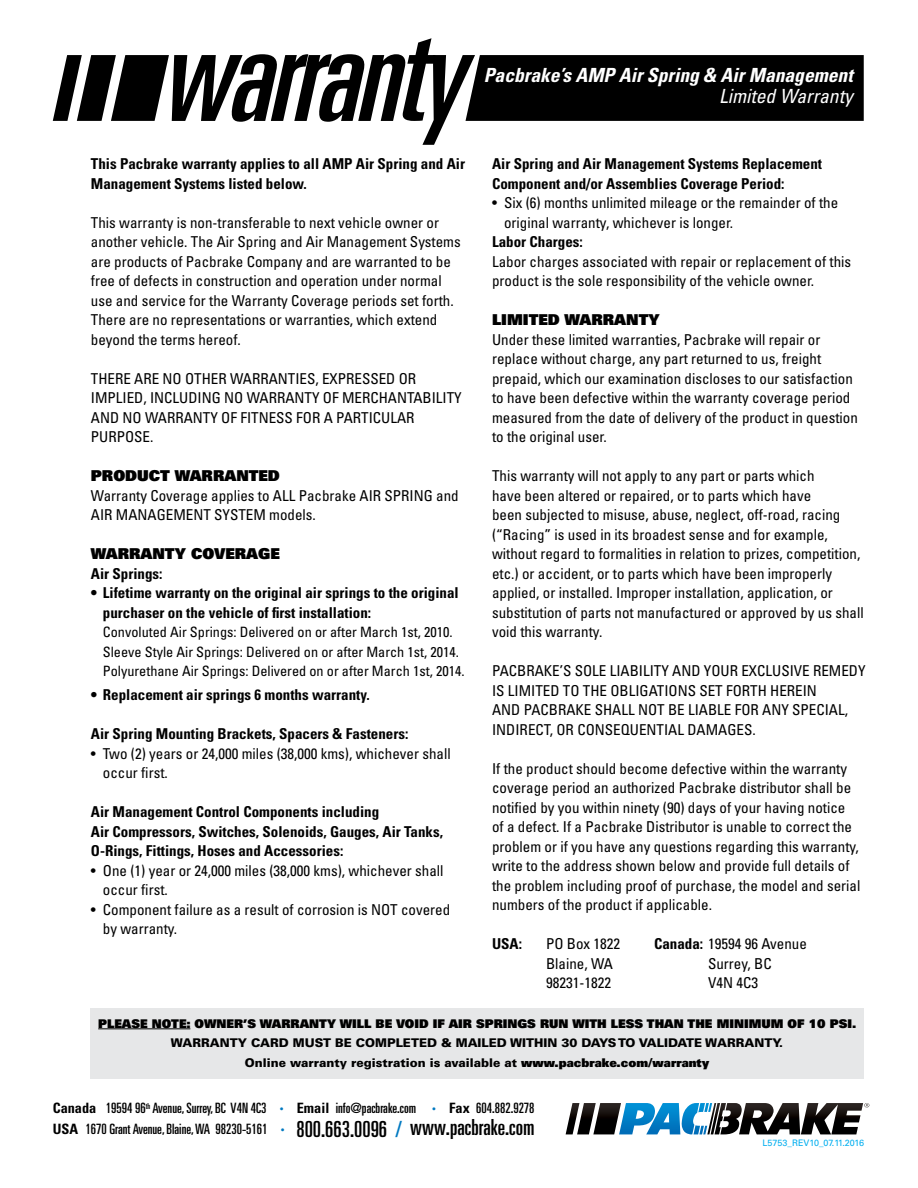
<style>
.page{position:relative;width:918px;height:1188px;background:#fff}
.page>*{position:absolute;margin:0;border:0;box-sizing:border-box;transform-origin:0 0}
.t1{font:italic ultra-condensed 131.25px "Univers";color:#000}
.t2{font:ultra-condensed 22.2px "Univers";color:#000}
.t3{font:italic 700 condensed 19.5px "Univers LT Std";color:#fff}
.t4{font:italic condensed 19.5px "Univers LT Std";color:#fff}
.t5{font:condensed 15px/19.5px "Univers LT Std";color:#000}
.t6{font:700 condensed 15px/19.5px "Univers LT Std";color:#000}
.t7{font:15px "Univers LT Std X Black";color:#000}
.t8{font:condensed 14.25px/19.5px "Univers LT Std";color:#000}
.t9{font:ultra-condensed 14.25px/21px "Univers";color:#000}
.t10{font:900 12px/19.5px "Univers LT Std";color:#000;text-align:center}
.t11{font:12px "Univers LT Std X Black";color:#000}
.t12{font:9px "Univers LT Std";color:#00aeef}
.s1{font-weight:700}
.s2{font-family:"Univers LT Std X Black";font-weight:400}
.s3{font-weight:700;font-stretch:condensed}
.s4{font-size:20.55px;color:#0079c1}
.s5{color:#0079c1}
</style>
<div class="page">
<svg style="left:566px;top:1103px;width:303px;height:31px"></svg>
<svg style="left:53px;top:55px;width:116px;height:66px"></svg>
<div style="left:466px;top:55px;width:398px;height:66px;background:#000"></div>
<div style="left:90px;top:1008px;width:774px;height:71px;background:#e6e7e8"></div>
<hr style="left:98px;top:1029px;width:92px;height:1px;background:#000">
<h1 class="t1" style="left:159px;top:0;width:337px">warranty</h1>
<p class="t6" style="left:91px;top:154px;width:376px">This Pacbrake warranty applies to all AMP Air Spring and Air<br>Management Systems listed below.</p>
<p class="t5" style="left:91px;top:212px;width:371px">This warranty is non-transferable to next vehicle owner or another vehicle. The Air Spring and Air Management Systems are products of Pacbrake Company and are warranted to be free of defects in construction and operation under normal use and service for the Warranty Coverage periods set forth.<br>There are no representations or warranties, which extend beyond the terms hereof.</p>
<p class="t5" style="left:91px;top:368px;width:372px">THERE ARE NO OTHER WARRANTIES, EXPRESSED OR IMPLIED, INCLUDING NO WARRANTY OF MERCHANTABILITY AND NO WARRANTY OF FITNESS FOR A PARTICULAR PURPOSE.</p>
<p class="t7" style="left:91px;top:466px;width:191px">PRODUCT WARRANTED</p>
<p class="t5" style="left:91px;top:485px;width:369px">Warranty Coverage applies to ALL Pacbrake AIR SPRING and<br>AIR MANAGEMENT SYSTEM models.</p>
<p class="t7" style="left:91px;top:544px;width:191px">WARRANTY COVERAGE</p>
<p class="t6" style="left:91px;top:564px;width:73px">Air Springs:</p>
<p class="t6" style="left:103px;top:583px;width:357px;text-indent:-12px">• Lifetime warranty on the original air springs to the original purchaser on the vehicle of first installation:</p>
<p class="t8" style="left:103px;top:622px;width:363px">Convoluted Air Springs: Delivered on or after March 1st, 2010.<br>Sleeve Style Air Springs: Delivered on or after March 1st, 2014.<br>Polyurethane Air Springs: Delivered on or after March 1st, 2014.</p>
<p class="t6" style="left:91px;top:685px;width:280px">• Replacement air springs 6 months warranty.</p>
<p class="t6" style="left:91px;top:724px;width:319px">Air Spring Mounting Brackets, Spacers &amp; Fasteners:</p>
<p class="t5" style="left:103px;top:743px;width:349px;text-indent:-12px">• Two (2) years or 24,000 miles (38,000 kms), whichever shall occur first.</p>
<p class="t6" style="left:91px;top:802px;width:354px">Air Management Control Components including<br>Air Compressors, Switches, Solenoids, Gauges, Air Tanks,<br>O-Rings, Fittings, Hoses and Accessories:</p>
<p class="t5" style="left:103px;top:860px;width:342px;text-indent:-12px">• One (1) year or 24,000 miles (38,000 kms), whichever shall occur first.</p>
<p class="t5" style="left:103px;top:899px;width:349px;text-indent:-12px">• Component failure as a result of corrosion is NOT covered by warranty.</p>
<h3 class="t3" style="left:484px;top:63px;width:371px">Pacbrake’s AMP Air Spring &amp; Air Management</h3>
<h3 class="t4" style="left:719px;top:84px;width:135px">Limited Warranty</h3>
<p class="t6" style="left:492px;top:154px;width:331px">Air Spring and Air Management Systems Replacement<br>Component and/or Assemblies Coverage Period:</p>
<p class="t5" style="left:504px;top:193px;width:336px;text-indent:-12px">• Six (6) months unlimited mileage or the remainder of the original warranty, whichever is longer.</p>
<p class="t6" style="left:492px;top:232px;width:92px">Labor Charges:</p>
<p class="t5" style="left:492px;top:251px;width:361px">Labor charges associated with repair or replacement of this product is the sole responsibility of the vehicle owner.</p>
<p class="t7" style="left:492px;top:310px;width:169px">LIMITED WARRANTY</p>
<p class="t5" style="left:492px;top:329px;width:367px">Under these limited warranties, Pacbrake will repair or replace without charge, any part returned to us, freight prepaid, which our examination discloses to our satisfaction to have been defective within the warranty coverage period measured from the date of delivery of the product in question to the original user.</p>
<p class="t5" style="left:492px;top:466px;width:373px">This warranty will not apply to any part or parts which<br>have been altered or repaired, or to parts which have<br>been subjected to misuse, abuse, neglect, off-road, racing (“Racing” is used in its broadest sense and for example, without regard to formalities in relation to prizes, competition, etc.) or accident, or to parts which have been improperly applied, or installed. Improper installation, application, or substitution of parts not manufactured or approved by us shall void this warranty.</p>
<p class="t5" style="left:492px;top:661px;width:375px">PACBRAKE’S SOLE LIABILITY AND YOUR EXCLUSIVE REMEDY IS LIMITED TO THE OBLIGATIONS SET FORTH HEREIN<br>AND PACBRAKE SHALL NOT BE LIABLE FOR ANY SPECIAL, INDIRECT, OR CONSEQUENTIAL DAMAGES.</p>
<p class="t5" style="left:492px;top:758px;width:370px">If the product should become defective within the warranty coverage period an authorized Pacbrake distributor shall be notified by you within ninety (90) days of your having notice of a defect. If a Pacbrake Distributor is unable to correct the problem or if you have any questions regarding this warranty, write to the address shown below and provide full details of the problem including proof of purchase, the model and serial numbers of the product if applicable.</p>
<p class="t6" style="left:492px;top:934px;width:31px">USA:</p>
<p class="t5" style="left:546px;top:934px;width:76px">PO Box 1822</p>
<p class="t5" style="left:654px;top:934px;width:154px"><span class="s1">Canada:</span> 19594 96 Avenue</p>
<p class="t5" style="left:546px;top:953px;width:68px">Blaine, WA</p>
<p class="t5" style="left:708px;top:953px;width:65px">Surrey, BC</p>
<p class="t5" style="left:546px;top:973px;width:66px">98231-1822</p>
<p class="t5" style="left:708px;top:973px;width:51px">V4N 4C3</p>
<p class="t11" style="left:98px;top:1015px;width:760px">PLEASE NOTE: OWNER’S WARRANTY WILL BE VOID IF AIR SPRINGS RUN WITH LESS THAN THE MINIMUM OF 10 PSI.</p>
<p class="t10" style="left:171px;top:1033px;width:614px">WARRANTY CARD MUST BE COMPLETED &amp; MAILED WITHIN 30 DAYS TO VALIDATE WARRANTY.<br>Online warranty registration is available at <span class="s2">www.pacbrake.com/warranty</span></p>
<p class="t9" style="left:53px;top:1098px;width:483px"><span class="s3">Canada</span> 19594 96<sup>th</sup> Avenue, Surrey, BC V4N 4C3 <span class="s4">·</span> <span class="s3">Email</span> info@pacbrake.com <span class="s4">·</span> <span class="s3">Fax</span> 604.882.9278<br><span class="s3">USA</span> 1670 Grant Avenue, Blaine, WA 98230-5161 <span class="s4">·</span></p>
<h2 class="t2" style="left:296px;top:1114px;width:240px">800.663.0096 <span class="s5">/</span> www.pacbrake.com</h2>
<p class="t12" style="left:763px;top:1138px;width:103px">L5753_REV10_07.11.2016</p>
</div>
